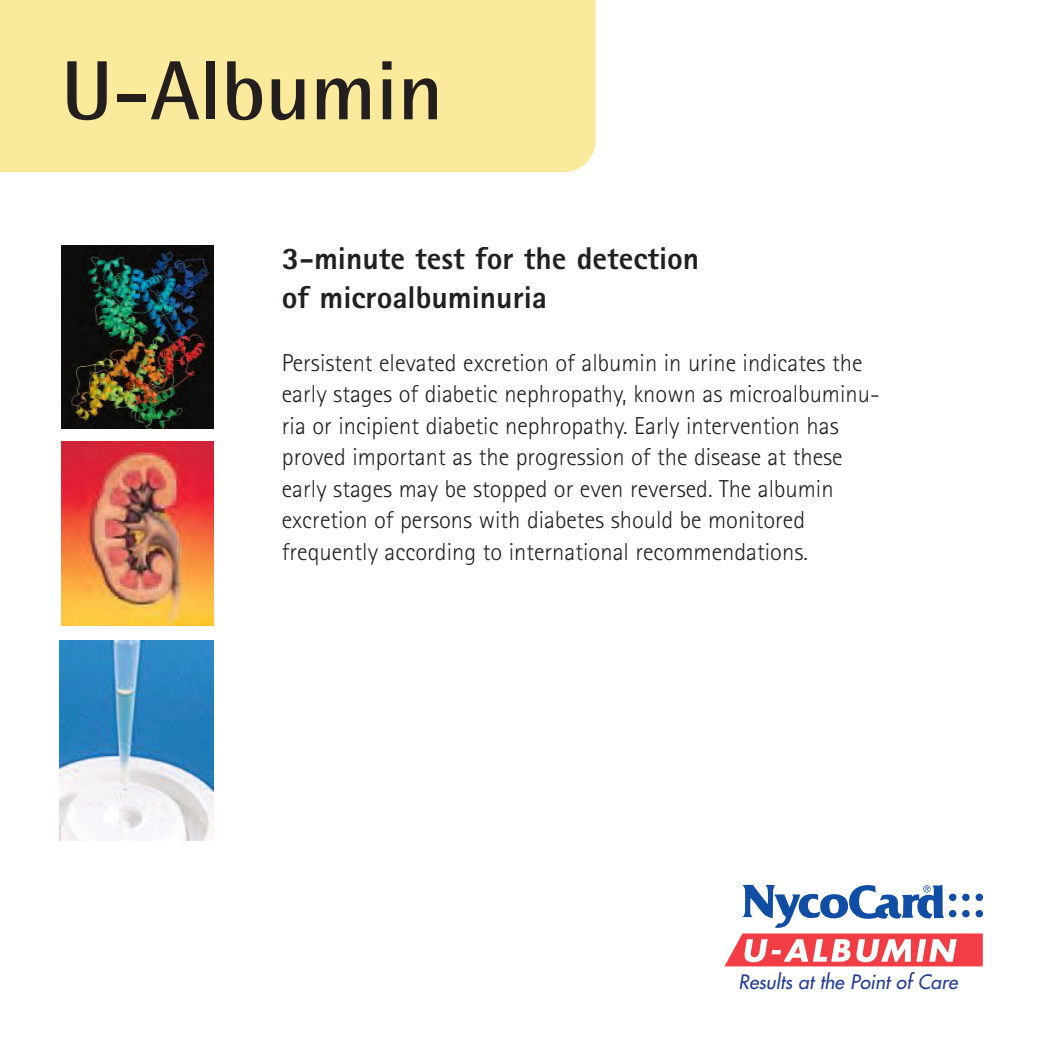
<style>
.page{position:relative;width:1042px;height:1042px;background:#fff}
.page>*{position:absolute;margin:0;border:0;box-sizing:border-box;transform-origin:0 0}
.t1{font:700 84px "Rotis Semi Sans";color:#241f1f}
.t2{font:800 31.5px/38.5px "Rotis Sans Serif";color:#241f1f}
.t3{font:300 24.5px/31.5px "Rotis Sans Serif";color:#241f1f}
.t4{font:italic 19.25px "Futura";color:#223d96}
</style>
<div class="page">
<div style="left:0;top:0;width:595px;height:172px;background:#fcea9c"></div>
<img style="left:60px;top:640px;width:154px;height:200px">
<svg style="left:724px;top:884px;width:258px;height:82px"></svg>
<img style="left:61px;top:245px;width:152px;height:183px">
<img style="left:61px;top:441px;width:152px;height:185px">
<h1 class="t1" style="left:61px;top:61px;width:383px">U-Albumin</h1>
<p class="t2" style="left:282px;top:242px;width:419px">3-minute test for the detection of microalbuminuria</p>
<p class="t3" style="left:282px;top:349px;width:599px">Persistent elevated excretion of albumin in urine indicates the early stages of diabetic nephropathy, known as microalbuminu&shy;ria or incipient diabetic nephropathy. Early intervention has proved important as the progression of the disease at these early stages may be stopped or even reversed. The albumin excretion of persons with diabetes should be monitored frequently according to international recommendations.</p>
<p class="t4" style="left:738px;top:971px;width:224px">Results at the Point of Care</p>
</div>
